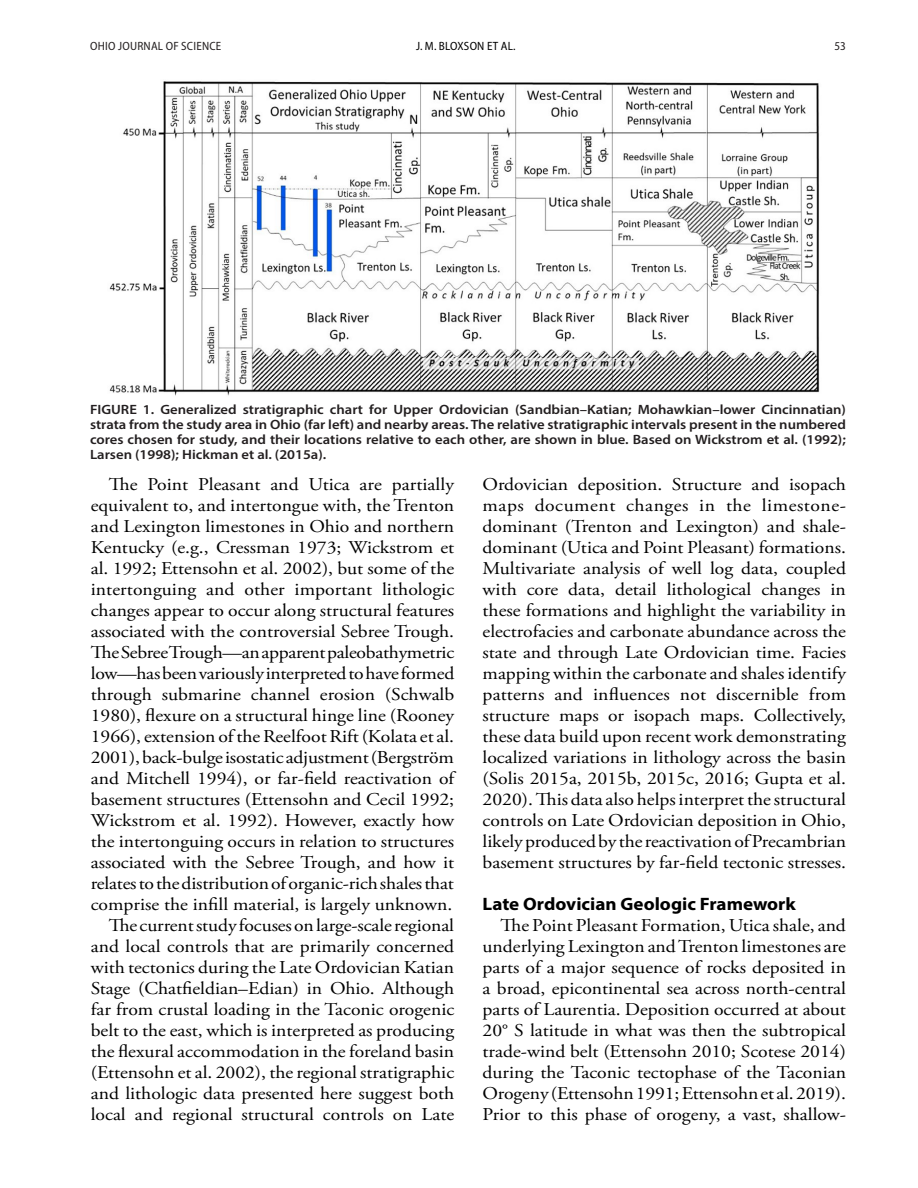
<style>
.page{position:relative;width:918px;height:1188px;background:#fff}
.page>*{position:absolute;margin:0;border:0;box-sizing:border-box;transform-origin:0 0}
.t1{font:18px/21px "Adobe Garamond Pro";color:#000;text-align:justify;scale:1.09 1}
.t2{font:700 18px "Myriad Pro";color:#000;scale:1.06 1}
.t3{font:600 13.5px/15px "Myriad Pro";color:#231f20;text-align:justify;scale:1.09 1}
.t4{font:semi-condensed 12px "Myriad Pro";letter-spacing:.02em;color:#231f20}
.t5{font:semi-condensed 12px "Myriad Pro";letter-spacing:.02em;color:#000}
.s1{color:#fff}
</style>
<div class="page">
<img style="left:109px;top:81px;width:711px;height:315px">
<p class="t4" style="left:90px;top:38px;width:133px">OHIO JOURNAL OF SCIENCE</p>
<p class="t5" style="left:416px;top:39px;width:118px">J. M. BLOXSON ET AL. <span class="s1">I</span></p>
<p class="t4" style="left:835px;top:38px;width:13px">53</p>
<p class="t3" style="left:90px;top:402px;width:695px">FIGURE 1. Generalized stratigraphic chart for Upper Ordovician (Sandbian–Katian; Mohawkian–lower Cincinnatian) strata from the study area in Ohio (far left) and nearby areas. The relative stratigraphic intervals present in the numbered cores chosen for study, and their locations relative to each other, are shown in blue. Based on Wickstrom et al. (1992); Larsen (1998); Hickman et al. (2015a).</p>
<p class="t1" style="left:91px;top:474px;width:335px;text-indent:18px">The Point Pleasant and Utica are partially equivalent to, and intertongue with, the Trenton and Lexington limestones in Ohio and northern Kentucky (e.g., Cressman 1973; Wickstrom et al. 1992; Ettensohn et al. 2002), but some of the intertonguing and other important lithologic changes appear to occur along structural features associated with the controversial Sebree Trough.<br>The Sebree Trough—an apparent paleobathymetric low—has been variously interpreted to have formed through submarine channel erosion (Schwalb 1980), flexure on a structural hinge line (Rooney 1966), extension of the Reelfoot Rift (Kolata et al.<br>2001), back-bulge isostatic adjustment (Bergström and Mitchell 1994), or far-field reactivation of basement structures (Ettensohn and Cecil 1992; Wickstrom et al. 1992). However, exactly how the intertonguing occurs in relation to structures associated with the Sebree Trough, and how it relates to the distribution of organic-rich shales that comprise the infill material, is largely unknown.</p>
<p class="t1" style="left:91px;top:915px;width:335px;text-indent:18px">The current study focuses on large-scale regional and local controls that are primarily concerned with tectonics during the Late Ordovician Katian Stage (Chatfieldian–Edian) in Ohio. Although far from crustal loading in the Taconic orogenic belt to the east, which is interpreted as producing the flexural accommodation in the foreland basin (Ettensohn et al. 2002), the regional stratigraphic and lithologic data presented here suggest both local and regional structural controls on Late</p>
<p class="t1" style="left:483px;top:475px;width:335px">Ordovician deposition. Structure and isopach maps document changes in the limestone&shy;dominant (Trenton and Lexington) and shale&shy;dominant (Utica and Point Pleasant) formations.<br>Multivariate analysis of well log data, coupled with core data, detail lithological changes in these formations and highlight the variability in electrofacies and carbonate abundance across the state and through Late Ordovician time. Facies mapping within the carbonate and shales identify patterns and influences not discernible from structure maps or isopach maps. Collectively, these data build upon recent work demonstrating localized variations in lithology across the basin (Solis 2015a, 2015b, 2015c, 2016; Gupta et al.<br>2020). This data also helps interpret the structural controls on Late Ordovician deposition in Ohio, likely produced by the reactivation of Precambrian basement structures by far-field tectonic stresses.</p>
<h2 class="t2" style="left:483px;top:892px;width:297px">Late Ordovician Geologic Framework</h2>
<p class="t1" style="left:483px;top:915px;width:335px;text-indent:18px">The Point Pleasant Formation, Utica shale, and underlying Lexington and Trenton limestones are parts of a major sequence of rocks deposited in a broad, epicontinental sea across north-central parts of Laurentia. Deposition occurred at about 20° S latitude in what was then the subtropical trade-wind belt (Ettensohn 2010; Scotese 2014) during the Taconic tectophase of the Taconian Orogeny (Ettensohn 1991; Ettensohn et al. 2019).<br>Prior to this phase of orogeny, a vast, shallow-</p>
</div>
